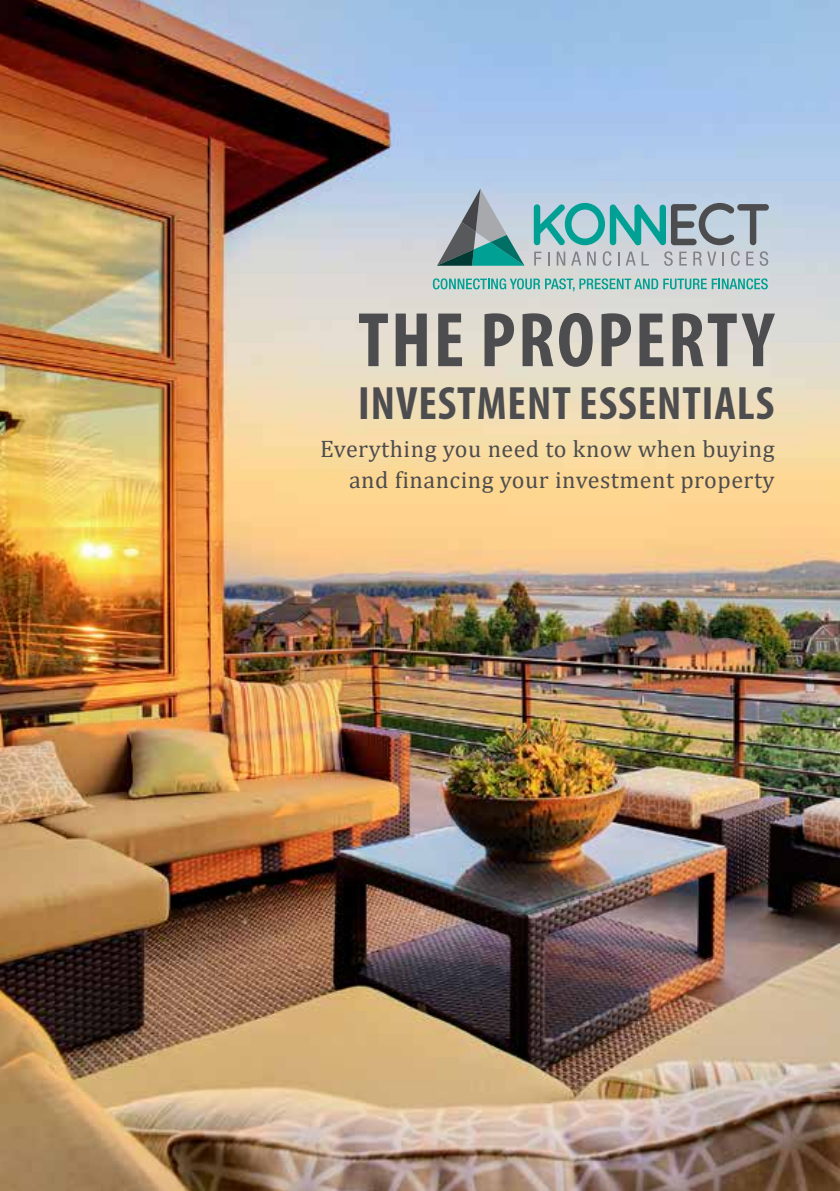
<style>
.page{position:relative;width:840px;height:1191px;background:#fff}
.page>*{position:absolute;margin:0;border:0;box-sizing:border-box;transform-origin:0 0}
.t1{font:700 condensed 78px "Myriad Pro";letter-spacing:.03em;color:#4d4d4f}
.t2{font:700 condensed 47px "Myriad Pro";letter-spacing:.02em;color:#4d4d4f}
.t3{font:24px/31.2px "Cambria";letter-spacing:.02em;color:#4d4d4f;text-align:right}
</style>
<div class="page">
<img style="left:0;top:0;width:839px;height:1191px">
<svg style="left:534px;top:252px;width:7px;height:13px"></svg>
<svg style="left:547px;top:252px;width:2px;height:13px"></svg>
<svg style="left:556px;top:252px;width:9px;height:13px"></svg>
<svg style="left:571px;top:252px;width:24px;height:13px"></svg>
<svg style="left:602px;top:251px;width:9px;height:15px"></svg>
<svg style="left:617px;top:252px;width:2px;height:13px"></svg>
<svg style="left:625px;top:252px;width:10px;height:13px"></svg>
<svg style="left:641px;top:252px;width:7px;height:13px"></svg>
<svg style="left:663px;top:251px;width:9px;height:15px"></svg>
<svg style="left:679px;top:252px;width:7px;height:13px"></svg>
<svg style="left:693px;top:252px;width:23px;height:13px"></svg>
<svg style="left:722px;top:252px;width:1px;height:13px"></svg>
<svg style="left:730px;top:251px;width:9px;height:15px"></svg>
<svg style="left:745px;top:252px;width:8px;height:13px"></svg>
<svg style="left:759px;top:251px;width:8px;height:15px"></svg>
<svg style="left:533px;top:203px;width:235px;height:42px;background:#7fb0b5"></svg>
<svg style="left:436px;top:188px;width:88px;height:78px;background:#89a9af"></svg>
<svg style="left:432px;top:278px;width:225px;height:13px;background:#8cc5bd"></svg>
<svg style="left:663px;top:278px;width:104px;height:11px"></svg>
<h1 class="t1" style="left:358px;top:291px;width:417px">THE PROPERTY</h1>
<h2 class="t2" style="left:358px;top:374px;width:417px">INVESTMENT ESSENTIALS</h2>
<p class="t3" style="left:320px;top:433px;width:456px">Everything you need to know when buying and financing your investment property</p>
</div>
